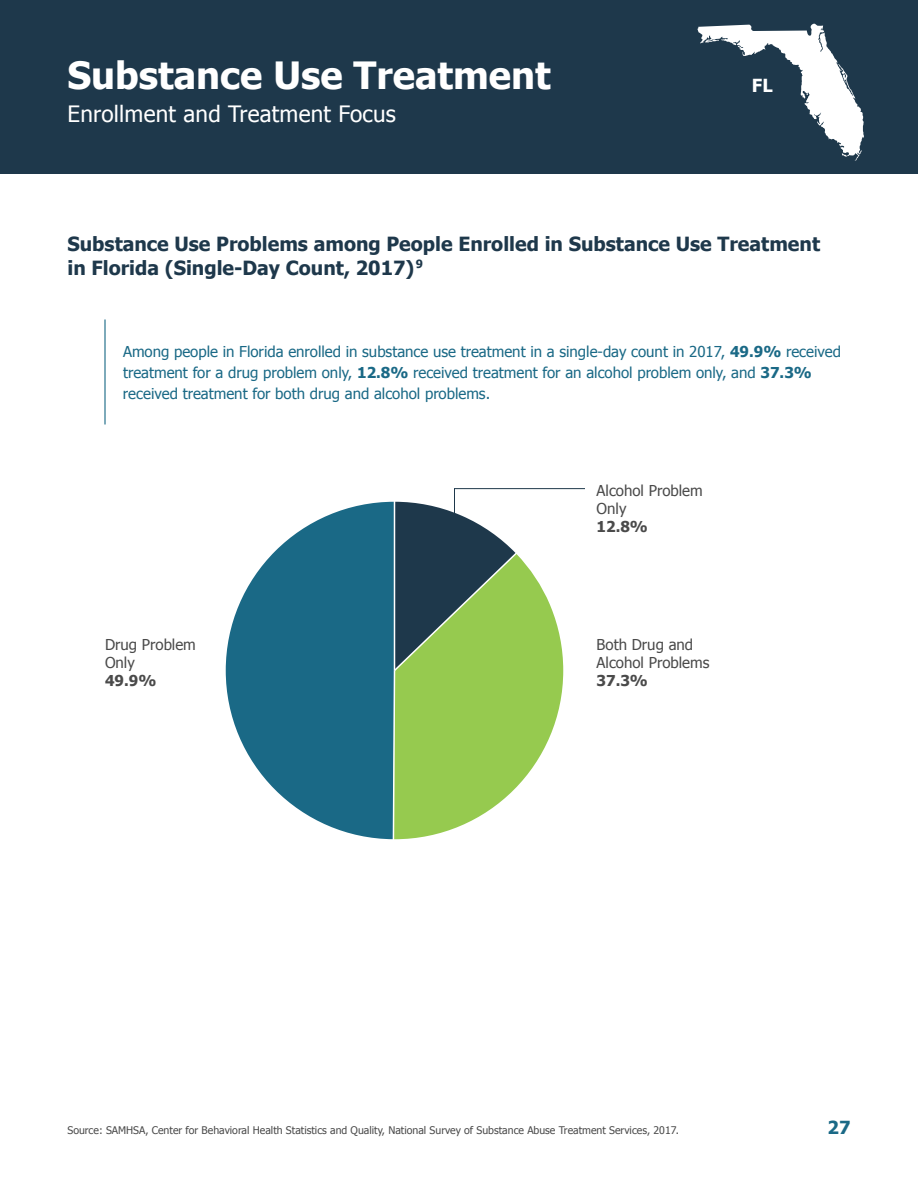
<style>
.page{position:relative;width:918px;height:1188px;background:#fff}
.page>*{position:absolute;margin:0;border:0;box-sizing:border-box;transform-origin:0 0}
.t1{font:700 37.5px "Tahoma";color:#fff}
.t2{font:22.5px "Tahoma";letter-spacing:.01em;color:#fff}
.t3{font:700 19.5px/23.4px "Tahoma";color:#1e384b}
.t4{font:700 18px "Tahoma";color:#1a6986}
.t5{font:700 18px "Tahoma";color:#fff}
.t6{font:15px/21px "Tahoma";color:#1a6986}
.t7{font:15px/18px "Tahoma";color:#4a4a4a}
.t8{font:700 15px "Tahoma";color:#4a4a4a}
.t9{font:10.5px "Tahoma";color:#4a4a4a}
.s1{font-weight:700}
</style>
<div class="page">
<div style="left:0;top:0;width:918px;height:174px;background:#1e384b"></div>
<svg style="left:697px;top:23px;width:167px;height:138px"></svg>
<svg style="left:226px;top:502px;width:166px;height:337px;fill:#1a6986"></svg>
<hr style="left:104px;top:320px;width:2px;height:104px;background:#1a6986">
<svg style="left:392px;top:488px;width:193px;height:352px"></svg>
<h1 class="t1" style="left:68px;top:49px;width:485px">Substance Use Treatment</h1>
<h2 class="t2" style="left:68px;top:98px;width:330px">Enrollment and Treatment Focus</h2>
<p class="t5" style="left:752px;top:73px;width:22px">FL</p>
<h4 class="t3" style="left:68px;top:231px;width:754px">Substance Use Problems among People Enrolled in Substance Use Treatment in Florida (Single-Day Count, 2017) <sup>9</sup></h4>
<p class="t6" style="left:123px;top:340px;width:720px">Among people in Florida enrolled in substance use treatment in a single-day count in 2017, <span class="s1">49.9%</span> received treatment for a drug problem only, <span class="s1">12.8%</span> received treatment for an alcohol problem only, and <span class="s1">37.3% </span>received treatment for both drug and alcohol problems.</p>
<p class="t7" style="left:105px;top:635px;width:92px">Drug Problem<br>Only</p>
<p class="t8" style="left:105px;top:670px;width:53px">49.9%</p>
<p class="t7" style="left:597px;top:481px;width:108px">Alcohol Problem<br>Only</p>
<p class="t8" style="left:597px;top:516px;width:53px">12.8%</p>
<p class="t7" style="left:597px;top:635px;width:114px">Both Drug and<br>Alcohol Problems</p>
<p class="t8" style="left:597px;top:670px;width:53px">37.3%</p>
<p class="t9" style="left:68px;top:1123px;width:613px">Source: SAMHSA, Center for Behavioral Health Statistics and Quality, National Survey of Substance Abuse Treatment Services, 2017.</p>
<p class="t4" style="left:828px;top:1115px;width:24px">27</p>
</div>
